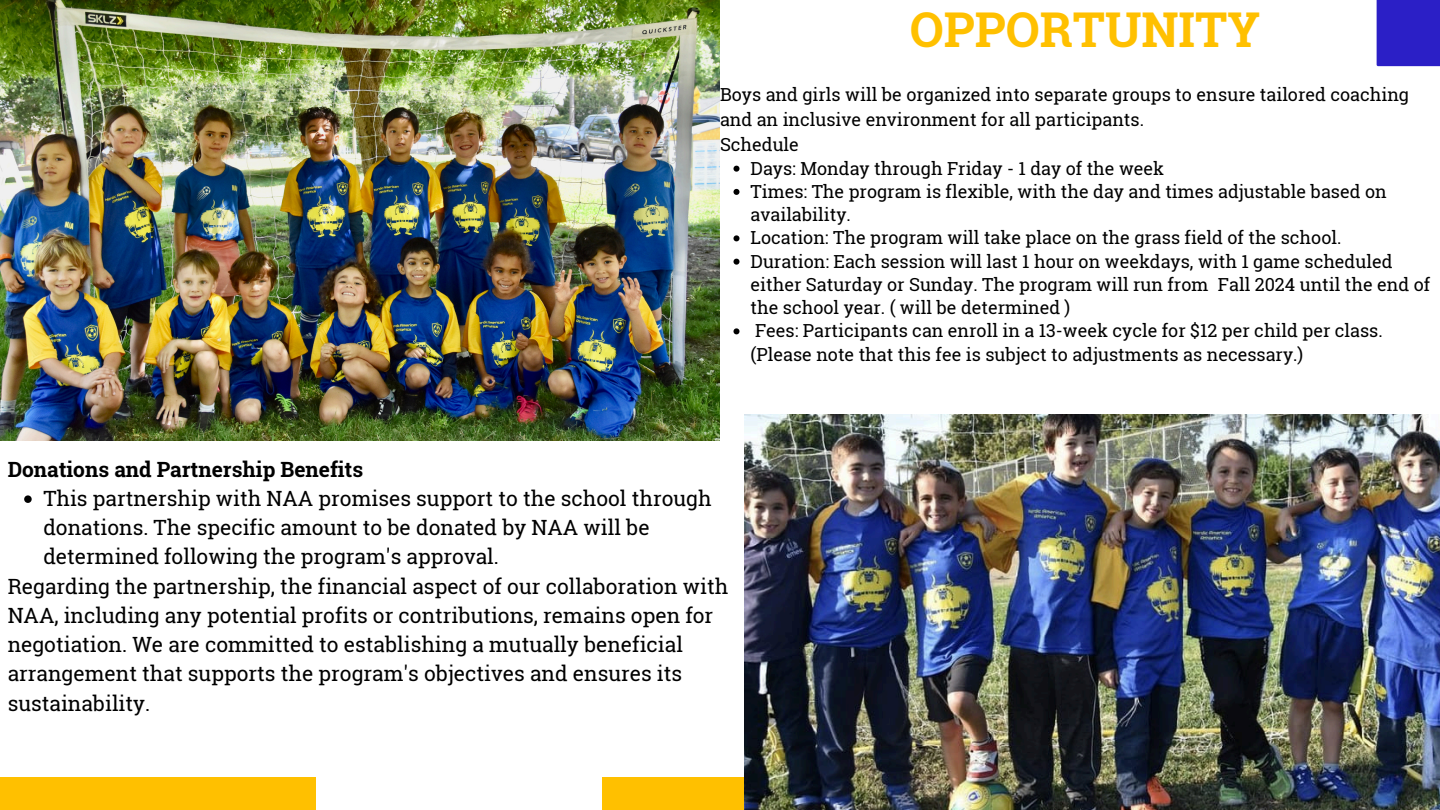
<style>
.page{position:relative;width:1440px;height:810px;background:#fff}
.page>*{position:absolute;margin:0;border:0;box-sizing:border-box;transform-origin:0 0}
.t1{font:700 48px "Roboto Slab";color:#ffc000}
.t2{font:21px/29.2px "Roboto Slab";color:#000}
.t3{font:700 21px "Roboto Slab";color:#000}
.t4{font:18px/23.2px "Roboto Slab";color:#000}
</style>
<div class="page">
<div style="left:602px;top:777px;width:179px;height:33px;background:#ffc000"></div>
<div style="left:1377px;top:0;width:63px;height:67px;background:#2b1fc6"></div>
<div style="left:0;top:778px;width:315px;height:32px;background:#ffc000"></div>
<img style="left:0;top:0;width:720px;height:441px">
<img style="left:745px;top:415px;width:695px;height:395px">
<svg style="left:734px;top:166px;width:6px;height:6px"></svg>
<svg style="left:734px;top:189px;width:6px;height:6px"></svg>
<svg style="left:734px;top:235px;width:6px;height:6px"></svg>
<svg style="left:734px;top:259px;width:6px;height:6px"></svg>
<svg style="left:734px;top:328px;width:6px;height:6px"></svg>
<svg style="left:24px;top:495px;width:8px;height:8px"></svg>
<p class="t1" style="left:910px;top:-3px;width:352px">OPPORTUNITY</p>
<p class="t4" style="left:720px;top:82px;width:691px;line-height:24.8px">Boys and girls will be organized into separate groups to ensure tailored coaching and an inclusive environment for all participants.</p>
<p class="t4" style="left:720px;top:132px;width:80px">Schedule</p>
<p class="t4" style="left:751px;top:156px;width:415px">Days: Monday through Friday - 1 day of the week</p>
<p class="t4" style="left:751px;top:179px;width:638px">Times: The program is flexible, with the day and times adjustable based on availability.</p>
<p class="t4" style="left:751px;top:226px;width:592px">Location: The program will take place on the grass field of the school.</p>
<p class="t4" style="left:751px;top:249px;width:681px">Duration: Each session will last 1 hour on weekdays, with 1 game scheduled either Saturday or Sunday. The program will run from Fall 2024 until the end of the school year. ( will be determined )</p>
<p class="t4" style="left:751px;top:319px;width:634px">Fees: Participants can enroll in a 13-week cycle for $12 per child per class. (Please note that this fee is subject to adjustments as necessary.)</p>
<p class="t3" style="left:8px;top:455px;width:357px">Donations and Partnership Benefits</p>
<h2 class="t2" style="left:43px;top:483px;width:670px">This partnership with NAA promises support to the school through donations. The specific amount to be donated by NAA will be determined following the program's approval.</h2>
<p class="t2" style="left:8px;top:571px;width:722px">Regarding the partnership, the financial aspect of our collaboration with NAA, including any potential profits or contributions, remains open for negotiation. We are committed to establishing a mutually beneficial arrangement that supports the program's objectives and ensures its sustainability.</p>
</div>
